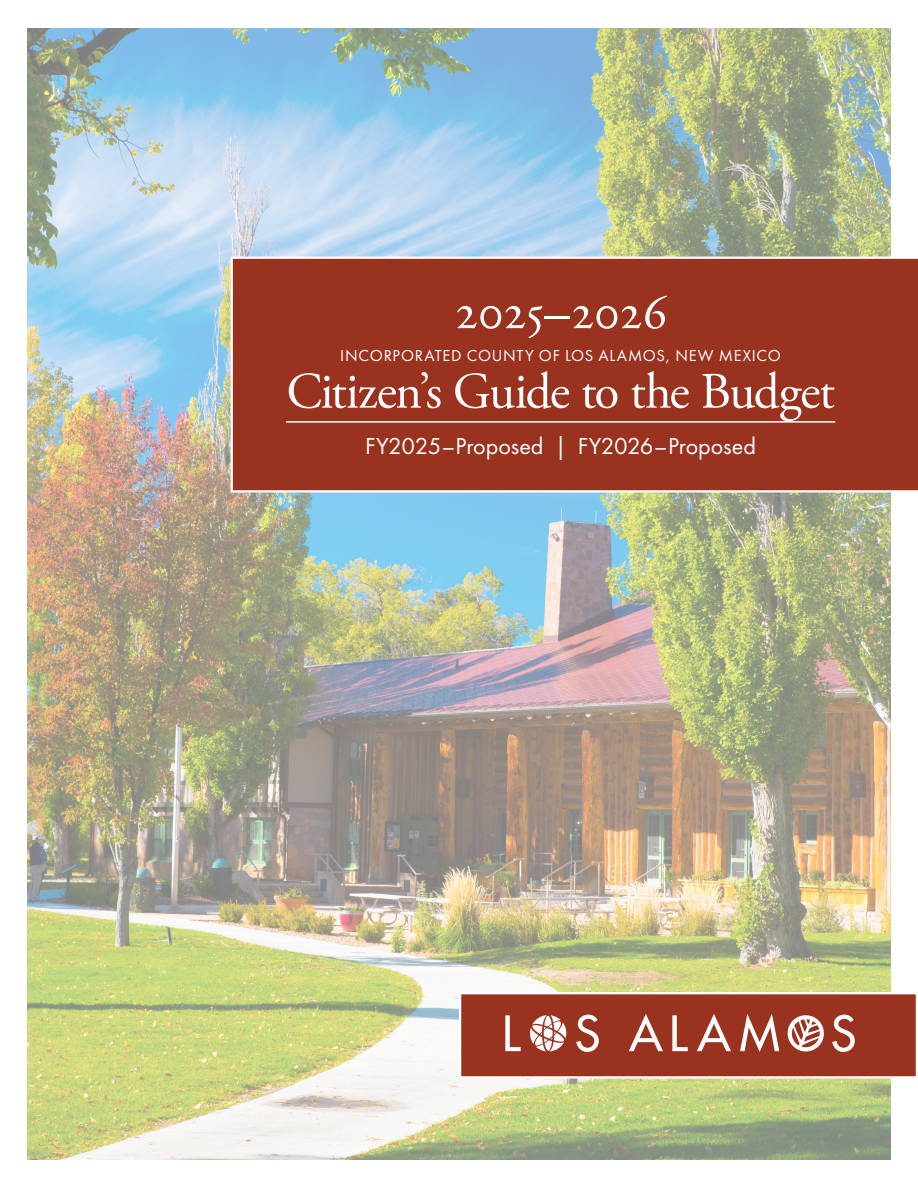
<style>
.page{position:relative;width:918px;height:1188px;background:#fff}
.page>*{position:absolute;margin:0;border:0;box-sizing:border-box;transform-origin:0 0}
.t1{font:51px "Adobe Garamond Pro";letter-spacing:-.025em;color:#fff}
.t2{font:24px "Futura PT";letter-spacing:-.005em;color:#fff}
.t3{font:16.5px "Futura PT";letter-spacing:.045em;color:#fff}
</style>
<div class="page">
<img style="left:27px;top:29px;width:864px;height:1130px">
<div style="left:230px;top:255px;width:688px;height:239px;background:#9a3220"></div>
<hr style="left:286px;top:421px;width:549px;height:2px;background:#fff">
<svg style="left:458px;top:991px;width:458px;height:89px;background:#ab5545"></svg>
<p class="t1" style="left:454px;top:281px;width:215px">2025–2026</p>
<p class="t3" style="left:340px;top:346px;width:442px">INCORPORATED COUNTY OF LOS ALAMOS, NEW MEXICO</p>
<p class="t1" style="left:286px;top:361px;width:550px">Citizen’s Guide to the Budget</p>
<p class="t2" style="left:365px;top:432px;width:392px">FY2025–Proposed | FY2026–Proposed</p>
</div>
